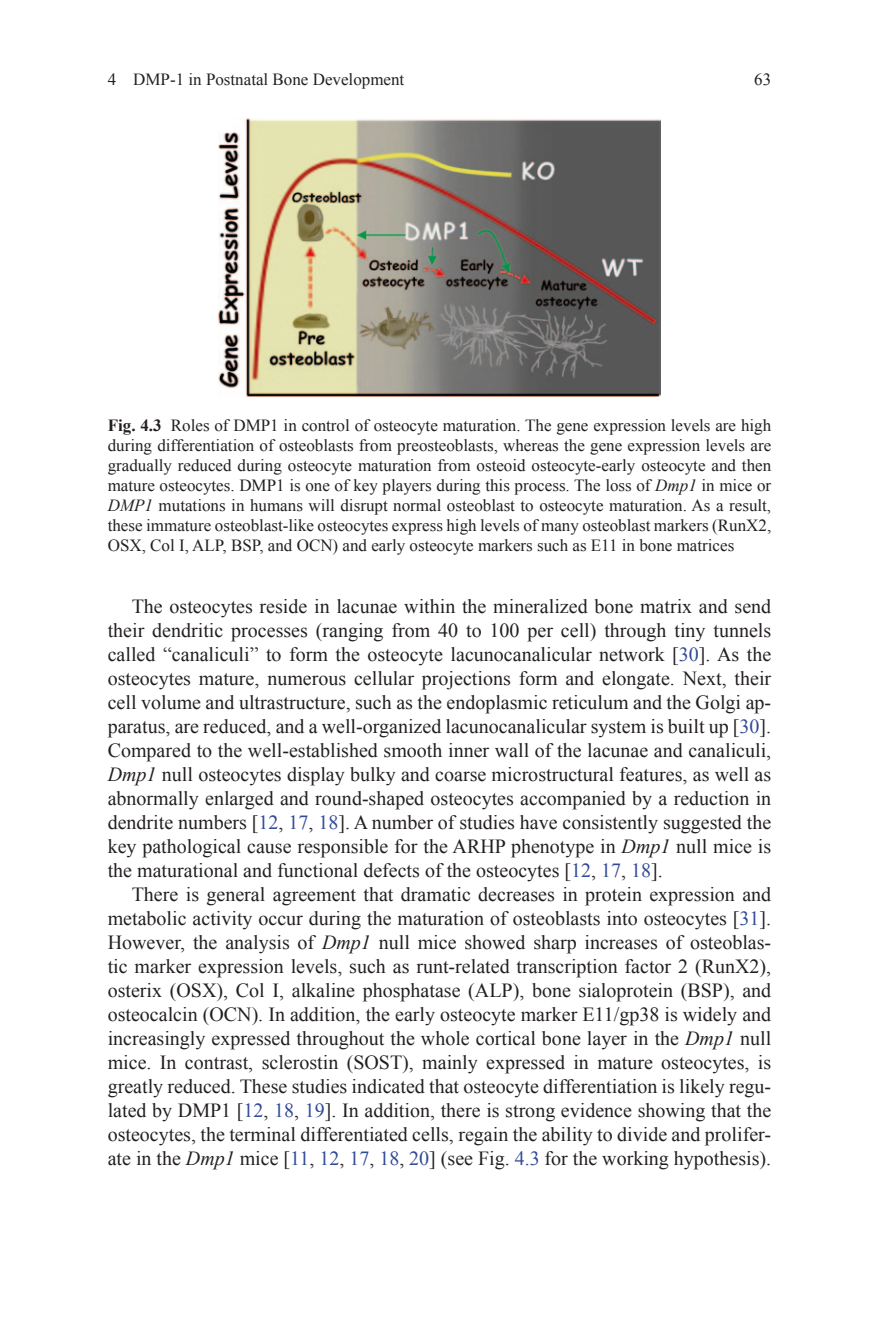
<style>
.page{position:relative;width:879px;height:1333px;background:#fff}
.page>*{position:absolute;margin:0;border:0;box-sizing:border-box;transform-origin:0 0}
.t1{font:20px/24px "Times New Roman PSMT2";color:#231f20;text-align:justify}
.t2{font:17px/20px "Times New Roman PSMT2";color:#231f20;text-align:justify}
.t3{font:17px "Times New Roman";color:#231f20}
.s1{font-family:"Times New Roman";font-weight:700}
.s2{font-family:"Times New Roman";font-style:italic}
.s3{font-family:"Times New Roman";color:#324a97}
.s4{font-family:"Times New Roman"}
</style>
<div class="page">
<img style="left:218px;top:118px;width:443px;height:278px">
<p class="t3" style="left:108px;top:68px;width:298px">4 DMP-1 in Postnatal Bone Development</p>
<p class="t3" style="left:754px;top:68px;width:18px">63</p>
<p class="t2" style="left:108px;top:415px;width:665px"><span class="s1">Fig. 4.3</span> Roles of DMP1 in control of osteocyte maturation. The gene expression levels are high during differentiation of osteoblasts from preosteoblasts, whereas the gene expression levels are gradually reduced during osteocyte maturation from osteoid osteocyte-early osteocyte and then mature osteocytes. DMP1 is one of key players during this process. The loss of <span class="s2">Dmp1</span> in mice or <span class="s2">DMP1</span> mutations in humans will disrupt normal osteoblast to osteocyte maturation. As a result, these immature osteoblast-like osteocytes express high levels of many osteoblast markers (RunX2, OSX, Col I, ALP, BSP, and OCN) and early osteocyte markers such as E11 in bone matrices</p>
<p class="t1" style="left:108px;top:594px;width:665px;text-indent:24px">The osteocytes reside in lacunae within the mineralized bone matrix and send their dendritic processes (ranging from 40 to 100 per cell) through tiny tunnels called “canaliculi” to form the osteocyte lacunocanalicular network [<span class="s3">30</span>]. As the osteocytes mature, numerous cellular projections form and elongate. Next, their cell volume and ultrastructure, such as the endoplasmic reticulum and the Golgi ap&shy;paratus, are reduced, and a well-organized lacunocanalicular system is built up [<span class="s3">30</span><span class="s4">].<br></span>Compared to the well-established smooth inner wall of the lacunae and canaliculi, <span class="s2">Dmp1</span> null osteocytes display bulky and coarse microstructural features, as well as abnormally enlarged and round-shaped osteocytes accompanied by a reduction in dendrite numbers [<span class="s3">12</span>, <span class="s3">17</span>, <span class="s3">18</span>]. A number of studies have consistently suggested the key pathological cause responsible for the ARHP phenotype in <span class="s2">Dmp1</span> null mice is the maturational and functional defects of the osteocytes [<span class="s3">12</span>, <span class="s3">17</span>, <span class="s3">18</span><span class="s4">].</span></p>
<p class="t1" style="left:108px;top:882px;width:665px;text-indent:24px">There is general agreement that dramatic decreases in protein expression and metabolic activity occur during the maturation of osteoblasts into osteocytes [<span class="s3">31</span><span class="s4">].<br></span>However, the analysis of <span class="s2">Dmp1</span> null mice showed sharp increases of osteoblas&shy;tic marker expression levels, such as runt-related transcription factor 2 (RunX2), osterix (OSX), Col I, alkaline phosphatase (ALP), bone sialoprotein (BSP), and osteocalcin (OCN). In addition, the early osteocyte marker E11/gp38 is widely and increasingly expressed throughout the whole cortical bone layer in the <span class="s2">Dmp1</span> null mice. In contrast, sclerostin (SOST), mainly expressed in mature osteocytes, is greatly reduced. These studies indicated that osteocyte differentiation is likely regu&shy;lated by DMP1 [<span class="s3">12</span>, <span class="s3">18</span>, <span class="s3">19</span>]. In addition, there is strong evidence showing that the osteocytes, the terminal differentiated cells, regain the ability to divide and prolifer&shy;ate in the <span class="s2">Dmp1</span> mice [<span class="s3">11</span>, <span class="s3">12</span>, <span class="s3">17</span>, <span class="s3">18</span>, <span class="s3">20</span>] (see Fig. <span class="s3">4.3</span> for the working hypothesis).</p>
</div>
